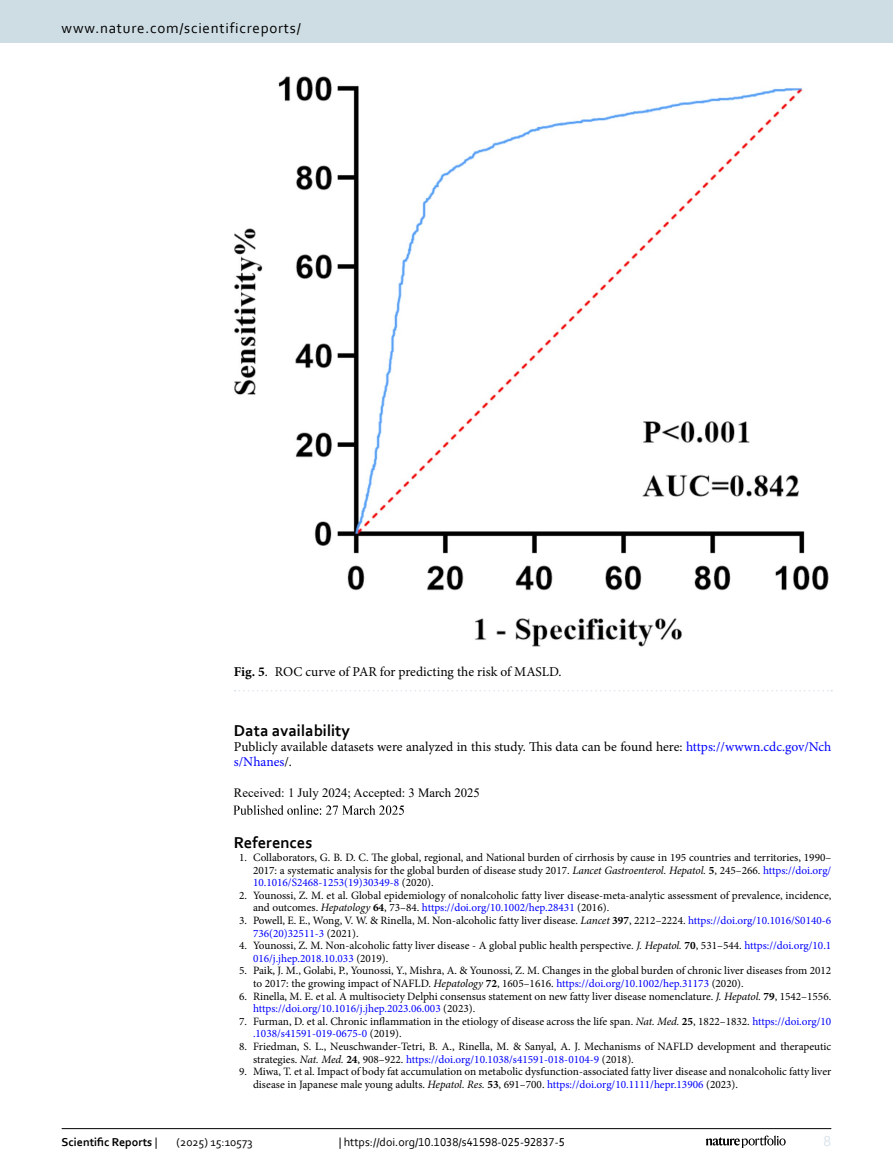
<style>
.page{position:relative;width:893px;height:1174px;background:#fff}
.page>*{position:absolute;margin:0;border:0;box-sizing:border-box;transform-origin:0 0}
.Endmatter_Heading{font:700 16.5px "Corbel";color:#000}
.Literatur_Heading{font:700 16.5px "Corbel";color:#000}
.t1{font:15px "Corbel";letter-spacing:.05em;color:#000}
.t2{font:15px "Corbel";color:#d9e4eb}
.Data_Availability{font:13.5px/15px "Minion Pro";letter-spacing:-.005em;color:#000}
.Figure_Caption{font:13.5px "Minion Pro";color:#000}
.Article_History{font:12.75px "Times New Roman";color:#000}
.t3{font:12px "Corbel";color:#000}
.t4{font:700 12px "Corbel";color:#000}
.Literatur_Entry_1-99{font:11.25px/12.6px "Minion Pro";color:#000}
.s1{font-weight:700}
.s2{color:#00f}
.s3{font-style:italic}
.s4{font-weight:400}
</style>
<div class="page">
<img style="left:234px;top:805px;width:170px;height:10px">
<img style="left:234px;top:76px;width:595px;height:571px">
<svg style="left:235px;top:690px;width:597px;height:1px"></svg>
<hr style="left:62px;top:1128px;width:769px;height:1px;background:#000">
<svg style="left:706px;top:1135px;width:80px;height:12px"></svg>
<div style="left:0;top:0;width:893px;height:43px;background:#cedde4"></div>
<h2 class="t1" style="left:62px;top:18px;width:241px">www.nature.com/scientificreports/</h2>
<p class="Figure_Caption" style="left:234px;top:662px;width:329px"><span class="s1">Fig. 5</span>. ROC curve of PAR for predicting the risk of MASLD.</p>
<p class="Endmatter_Heading" style="left:234px;top:720px;width:118px">Data availability</p>
<p class="Data_Availability" style="left:234px;top:739px;width:599px">Publicly available datasets were analyzed in this study. This data can be found here: <span class="s2">https://wwwn.cdc.gov/Nch s/Nhanes</span>/.</p>
<p class="Article_History" style="left:234px;top:784px;width:248px">Received: 1 July 2024; Accepted: 3 March 2025</p>
<p class="Literatur_Heading" style="left:234px;top:832px;width:80px">References</p>
<p class="Literatur_Entry_1-99" style="left:253px;top:851px;width:580px;text-align:justify;text-indent:-14px">1. Collaborators, G. B. D. C. The global, regional, and National burden of cirrhosis by cause in 195 countries and territories, 1990– 2017: a systematic analysis for the global burden of disease study 2017. <span class="s3">Lancet Gastroenterol. Hepatol.</span> <span class="s1">5</span>, 245–266. <span class="s2">https://doi.org/ 10.1016/S2468-1253(19)30349-8</span> (2020).</p>
<p class="Literatur_Entry_1-99" style="left:253px;top:889px;width:580px;text-indent:-14px">2. Younossi, Z. M. et al. Global epidemiology of nonalcoholic fatty liver disease-meta-analytic assessment of prevalence, incidence, and outcomes. <span class="s3">Hepatology</span> <span class="s1">64</span>, 73–84. <span class="s2">https://doi.org/10.1002/hep.28431</span> (2016).</p>
<p class="Literatur_Entry_1-99" style="left:253px;top:914px;width:580px;text-indent:-14px">3. Powell, E. E., Wong, V. W. &amp; Rinella, M. Non-alcoholic fatty liver disease. <span class="s3">Lancet</span> <span class="s1">397</span>, 2212–2224. <span class="s2">https://doi.org/10.1016/S0140-6<br>736(20)32511-3</span> (2021).</p>
<p class="Literatur_Entry_1-99" style="left:253px;top:939px;width:580px;text-indent:-14px">4. Younossi, Z. M. Non-alcoholic fatty liver disease - A global public health perspective. <span class="s3">J. Hepatol.</span> <span class="s1">70</span>, 531–544. <span class="s2">https://doi.org/10.1<br>016/j.jhep.2018.10.033</span> (2019).</p>
<p class="Literatur_Entry_1-99" style="left:253px;top:964px;width:580px;text-indent:-14px">5. Paik, J. M., Golabi, P., Younossi, Y., Mishra, A. &amp; Younossi, Z. M. Changes in the global burden of chronic liver diseases from 2012 to 2017: the growing impact of NAFLD. <span class="s3">Hepatology</span> <span class="s1">72</span>, 1605–1616. <span class="s2">https://doi.org/10.1002/hep.31173</span> (2020).</p>
<p class="Literatur_Entry_1-99" style="left:253px;top:989px;width:580px;text-indent:-14px">6. Rinella, M. E. et al. A multisociety Delphi consensus statement on new fatty liver disease nomenclature. <span class="s3">J. Hepatol.</span> <span class="s1">79</span>, 1542–1556. <span class="s2">https://doi.org/10.1016/j.jhep.2023.06.003</span> (2023).</p>
<p class="Literatur_Entry_1-99" style="left:253px;top:1015px;width:580px;text-indent:-14px">7. Furman, D. et al. Chronic inflammation in the etiology of disease across the life span. <span class="s3">Nat. Med.</span> <span class="s1">25</span>, 1822–1832. <span class="s2">https://doi.org/10 .1038/s41591-019-0675-0</span> (2019).</p>
<p class="Literatur_Entry_1-99" style="left:253px;top:1040px;width:580px;text-indent:-14px">8. Friedman, S. L., Neuschwander-Tetri, B. A., Rinella, M. &amp; Sanyal, A. J. Mechanisms of NAFLD development and therapeutic strategies. <span class="s3">Nat. Med.</span> <span class="s1">24</span>, 908–922. <span class="s2">https://doi.org/10.1038/s41591-018-0104-9</span> (2018).</p>
<p class="Literatur_Entry_1-99" style="left:253px;top:1065px;width:580px;text-indent:-14px">9. Miwa, T. et al. Impact of body fat accumulation on metabolic dysfunction-associated fatty liver disease and nonalcoholic fatty liver disease in Japanese male young adults. <span class="s3">Hepatol. Res.</span> <span class="s1">53</span>, 691–700. <span class="s2">https://doi.org/10.1111/hepr.13906</span> (2023).</p>
<p class="t4" style="left:62px;top:1134px;width:97px">Scientific Reports <span class="s4">|</span></p>
<p class="t3" style="left:177px;top:1134px;width:77px">(2025) 15:10573</p>
<p class="t3" style="left:339px;top:1134px;width:228px">| https://doi.org/10.1038/s41598-025-92837-5</p>
<h2 class="t2" style="left:824px;top:1132px;width:9px">8</h2>
</div>
